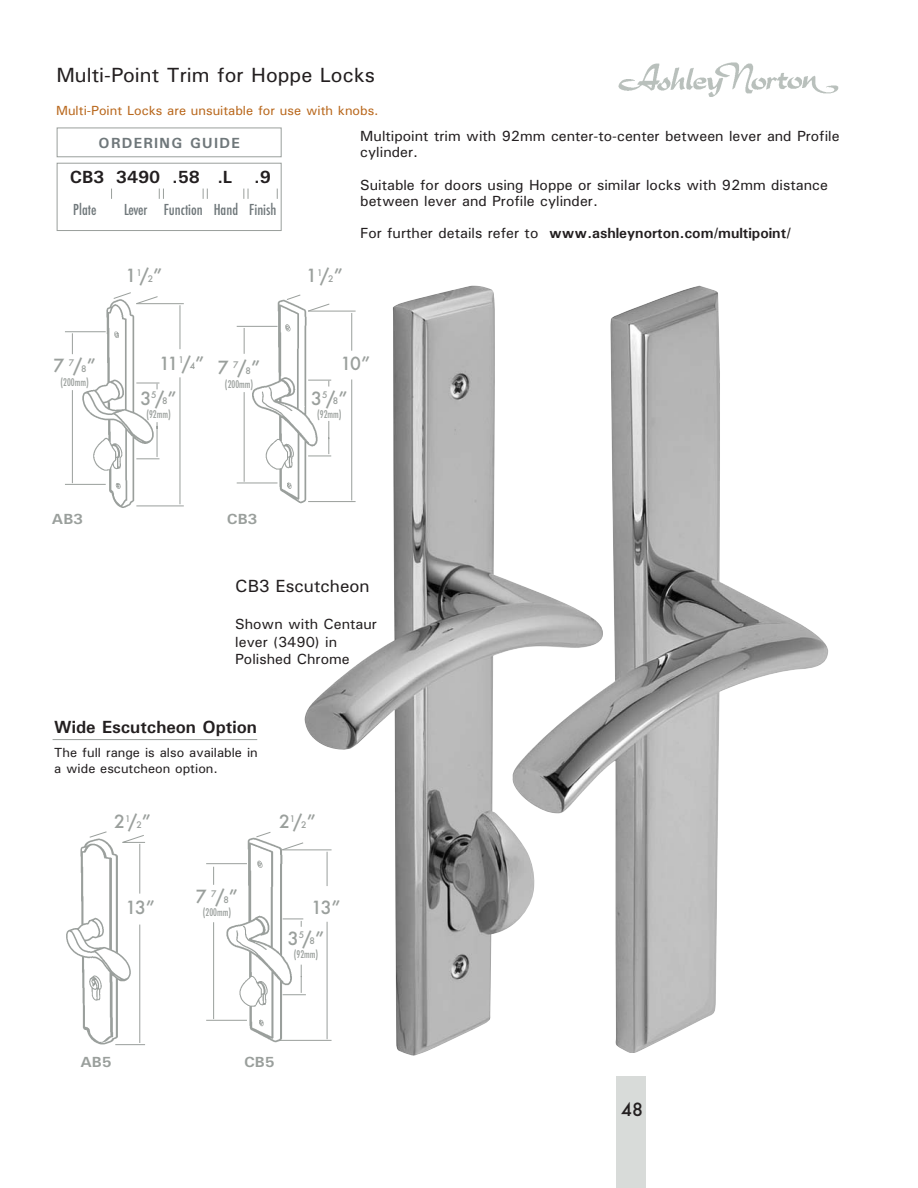
<style>
.page{position:relative;width:918px;height:1188px;background:#fff}
.page>*{position:absolute;margin:0;border:0;box-sizing:border-box;transform-origin:0 0}
.t1{font:20.55px "Univers";color:#231f20}
.t2{font:500 17.7px/34.8px "Futura";letter-spacing:-.07em;color:#9a9f9c}
.t3{font:700 17.7px "Univers";color:#231f20}
.t4{font:17.7px "Univers";color:#231f20}
.t5{font:500 17.7px "Futura";color:#231f20}
.t6{font:14.7px/16.2px "Univers";color:#231f20}
.t7{font:700 14.7px "Univers";color:#231f20}
.t8{font:500 condensed 14.7px "Futura";color:#6f777a}
.t9{font:700 14.7px "Univers";letter-spacing:.09em;color:#6f777a}
.t10{font:700 14.7px "Univers";color:#9a9f9c;scale:1.06 1}
.t11{font:13.2px/15.9px "Univers";color:#231f20}
.t12{font:13.2px "Univers";color:#b9681d}
.t13{font:500 condensed 10.35px "Futura";color:#9a9f9c;scale:.9 1}
.s1{font-size:8.85px}
.s2{font-weight:400}
</style>
<div class="page">
<div style="left:617px;top:1076px;width:29px;height:112px;background:#d8dbd9"></div>
<img style="left:305px;top:286px;width:207px;height:770px">
<img style="left:512px;top:285px;width:316px;height:767px">
<img style="left:66px;top:838px;width:69px;height:208px">
<img style="left:222px;top:837px;width:80px;height:206px">
<hr style="left:237px;top:326px;width:41px;height:1px;background:#9a9f9c">
<hr style="left:237px;top:483px;width:41px;height:1px;background:#9a9f9c">
<hr style="left:308px;top:311px;width:48px;height:1px;background:#9a9f9c">
<hr style="left:308px;top:501px;width:48px;height:1px;background:#9a9f9c">
<svg style="left:293px;top:294px;width:8px;height:3px"></svg>
<hr style="left:351px;top:380px;width:1px;height:120px;background:#9a9f9c">
<hr style="left:351px;top:313px;width:1px;height:38px;background:#9a9f9c">
<svg style="left:244px;top:328px;width:1px;height:26px"></svg>
<hr style="left:244px;top:392px;width:1px;height:90px;background:#9a9f9c">
<img style="left:252px;top:297px;width:80px;height:210px">
<hr style="left:53px;top:739px;width:204px;height:1px;background:#9a9f9c">
<hr style="left:206px;top:863px;width:41px;height:1px;background:#9a9f9c">
<hr style="left:206px;top:1020px;width:41px;height:1px;background:#9a9f9c">
<hr style="left:283px;top:850px;width:49px;height:1px;background:#9a9f9c">
<hr style="left:278px;top:1040px;width:54px;height:1px;background:#9a9f9c">
<svg style="left:256px;top:832px;width:48px;height:19px"></svg>
<hr style="left:327px;top:922px;width:1px;height:117px;background:#9a9f9c">
<svg style="left:283px;top:965px;width:23px;height:30px"></svg>
<svg style="left:283px;top:919px;width:20px;height:8px"></svg>
<hr style="left:327px;top:852px;width:1px;height:34px;background:#9a9f9c">
<svg style="left:213px;top:867px;width:1px;height:18px"></svg>
<hr style="left:213px;top:922px;width:1px;height:97px;background:#9a9f9c">
<svg style="left:115px;top:835px;width:30px;height:210px"></svg>
<svg style="left:89px;top:831px;width:18px;height:7px"></svg>
<hr style="left:139px;top:925px;width:1px;height:118px;background:#9a9f9c">
<hr style="left:139px;top:844px;width:1px;height:50px;background:#9a9f9c">
<div style="left:57px;top:128px;width:225px;height:29px;border:1px solid #9a9f9c"></div>
<div style="left:57px;top:163px;width:225px;height:68px;border:1px solid #9a9f9c"></div>
<svg style="left:159px;top:189px;width:5px;height:10px"></svg>
<svg style="left:203px;top:189px;width:5px;height:10px"></svg>
<svg style="left:243px;top:189px;width:6px;height:10px"></svg>
<img style="left:618px;top:62px;width:221px;height:35px">
<hr style="left:65px;top:331px;width:41px;height:1px;background:#9a9f9c">
<hr style="left:65px;top:484px;width:41px;height:1px;background:#9a9f9c">
<hr style="left:136px;top:303px;width:48px;height:1px;background:#9a9f9c">
<hr style="left:136px;top:506px;width:48px;height:1px;background:#9a9f9c">
<svg style="left:113px;top:292px;width:45px;height:13px"></svg>
<hr style="left:180px;top:377px;width:1px;height:127px;background:#9a9f9c">
<hr style="left:157px;top:426px;width:1px;height:31px;background:#9a9f9c">
<svg style="left:156px;top:383px;width:3px;height:6px"></svg>
<hr style="left:180px;top:305px;width:1px;height:44px;background:#9a9f9c">
<svg style="left:72px;top:333px;width:1px;height:21px"></svg>
<hr style="left:72px;top:390px;width:1px;height:93px;background:#9a9f9c">
<img style="left:80px;top:299px;width:76px;height:209px">
<h1 class="t1" style="left:56px;top:67px;width:320px">Multi-Point Trim for Hoppe Locks</h1>
<p class="t12" style="left:56px;top:106px;width:324px">Multi-Point Locks are unsuitable for use with knobs.</p>
<p class="t9" style="left:99px;top:137px;width:143px">ORDERING GUIDE</p>
<p class="t3" style="left:70px;top:171px;width:202px">CB3 3490 .58 .L .9</p>
<p class="t8" style="left:73px;top:202px;width:25px">Plate</p>
<p class="t8" style="left:164px;top:202px;width:114px">Function Hand Finish</p>
<p class="t8" style="left:124px;top:202px;width:25px">Lever</p>
<p class="t2" style="left:54px;top:350px;width:44px">7 <sup>7</sup>/<span class="s1">8</span>”</p>
<p class="t13" style="left:61px;top:377px;width:33px">(200mm)</p>
<p class="t2" style="left:126px;top:260px;width:38px">1<sup>1</sup>/<span class="s1">2</span>”</p>
<p class="t2" style="left:140px;top:347px;width:66px;text-indent:19px">11<sup>1</sup>/<span class="s1">4</span>”<br>3<sup>5</sup>/<span class="s1">8</span>”</p>
<p class="t13" style="left:146px;top:409px;width:29px">(92mm)</p>
<p class="t2" style="left:218px;top:352px;width:44px">7 <sup>7</sup>/<span class="s1">8</span>”</p>
<p class="t13" style="left:225px;top:379px;width:33px">(200mm)</p>
<p class="t2" style="left:306px;top:260px;width:38px">1<sup>1</sup>/<span class="s1">2</span>”</p>
<p class="t6" style="left:360px;top:129px;width:481px">Multipoint trim with 92mm center-to-center between lever and Profile cylinder.</p>
<p class="t6" style="left:360px;top:178px;width:469px">Suitable for doors using Hoppe or similar locks with 92mm distance between lever and Profile cylinder.</p>
<p class="t7" style="left:360px;top:228px;width:432px"><span class="s2">For further details refer to</span> www.ashleynorton.com/multipoint/</p>
<p class="t2" style="left:311px;top:347px;width:61px;text-indent:29px">10”<br>3<sup>5</sup>/<span class="s1">8</span>”</p>
<p class="t13" style="left:317px;top:409px;width:29px">(92mm)</p>
<p class="t10" style="left:52px;top:513px;width:31px">AB3</p>
<p class="t10" style="left:227px;top:513px;width:30px">CB3</p>
<p class="t4" style="left:235px;top:580px;width:136px">CB3 Escutcheon</p>
<p class="t6" style="left:235px;top:616px;width:143px;line-height:17.7px">Shown with Centaur lever (3490) in<br>Polished Chrome</p>
<p class="t3" style="left:54px;top:720px;width:204px">Wide Escutcheon Option</p>
<p class="t11" style="left:54px;top:746px;width:205px">The full range is also available in a wide escutcheon option.</p>
<p class="t2" style="left:114px;top:806px;width:38px">2<sup>1</sup>/<span class="s1">2</span>”</p>
<p class="t2" style="left:279px;top:806px;width:38px">2<sup>1</sup>/<span class="s1">2</span>”</p>
<p class="t2" style="left:125px;top:892px;width:31px">13”</p>
<p class="t2" style="left:196px;top:881px;width:44px">7 <sup>7</sup>/<span class="s1">8</span>”</p>
<p class="t13" style="left:203px;top:908px;width:33px">(200mm)</p>
<p class="t2" style="left:288px;top:894px;width:54px;line-height:30.8px;text-indent:23px">13”<br>3<sup>5</sup>/<span class="s1">8</span>”</p>
<p class="t13" style="left:294px;top:949px;width:29px">(92mm)</p>
<p class="t10" style="left:80px;top:1057px;width:31px">AB5</p>
<p class="t10" style="left:244px;top:1057px;width:30px">CB5</p>
<p class="t5" style="left:621px;top:1101px;width:23px">48</p>
</div>
